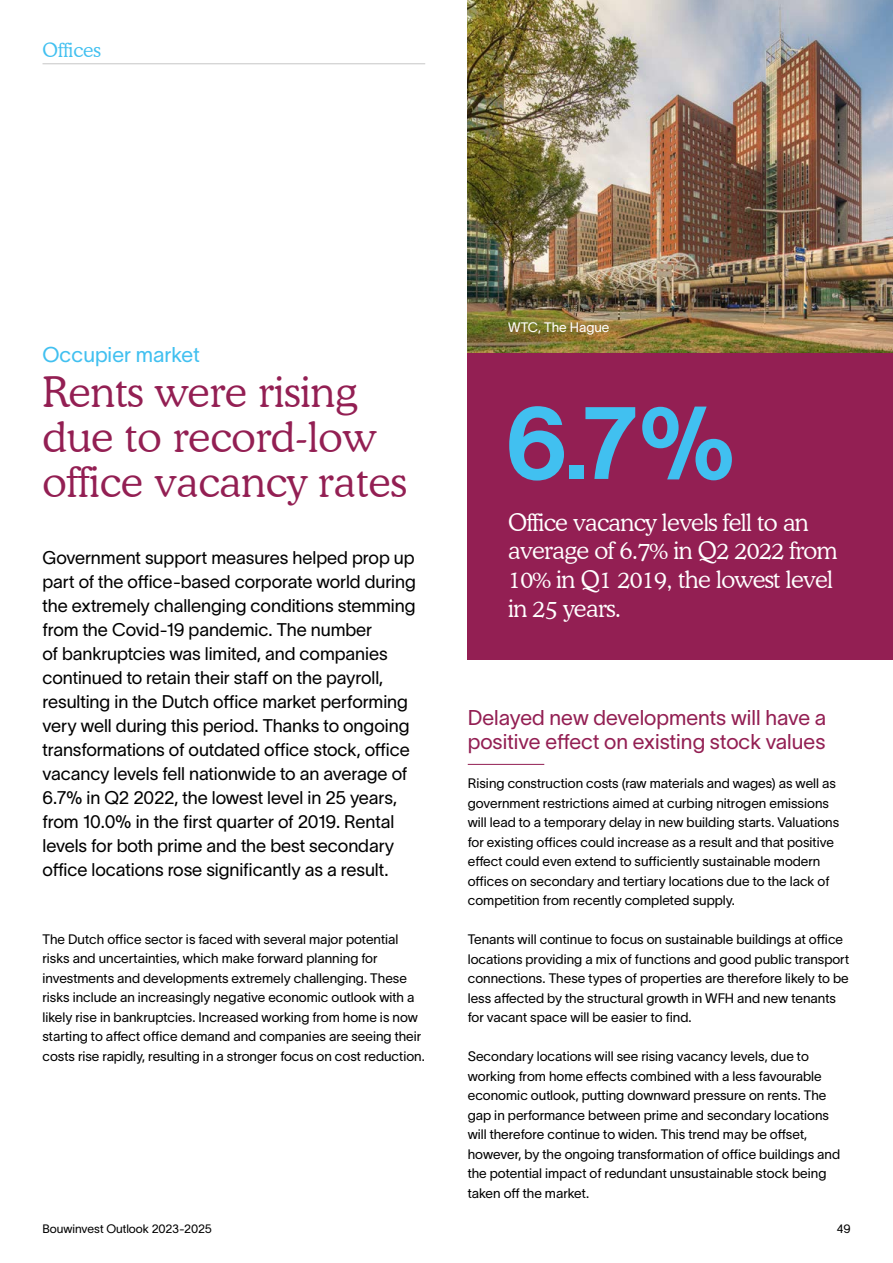
<style>
.page{position:relative;width:893px;height:1263px;background:#fff}
.page>*{position:absolute;margin:0;border:0;box-sizing:border-box;transform-origin:0 0}
.t1{font:100.5px "TWK Lausanne 700";color:#41c0f0}
.t2{font:300 42px/45px "Cooper BT";color:#931f53}
.t3{font:300 24px/28.8px "Cooper BT";letter-spacing:-.025em;color:#fff}
.t4{font:21px/24px "TWK Lausanne 300";color:#931f53}
.t5{font:21px "TWK Lausanne 300";color:#41c0f0}
.t6{font:300 19.5px "Cooper BT";color:#41c0f0}
.t7{font:18px/24px "TWK Lausanne 300";letter-spacing:-.005em;color:#000}
.t8{font:13.5px/19.5px "TWK Lausanne 300";color:#000}
.t9{font:13.5px "TWK Lausanne 300";color:#fff}
.t10{font:12px "TWK Lausanne 300";letter-spacing:-.005em;color:#000}
</style>
<div class="page">
<div style="left:468px;top:353px;width:425px;height:306px;background:#931f53"></div>
<img style="left:468px;top:0;width:425px;height:353px">
<hr style="left:43px;top:63px;width:382px;height:1px;background:#c6c6c6">
<hr style="left:468px;top:764px;width:76px;height:1px;background:#931f53">
<h3 class="t6" style="left:43px;top:39px;width:60px">Offices</h3>
<h3 class="t5" style="left:43px;top:339px;width:159px">Occupier market</h3>
<h2 class="t2" style="left:43px;top:369px;width:366px">Rents were rising due to record-low office vacancy rates</h2>
<p class="t7" style="left:43px;top:544px;width:375px">Government support measures helped prop up part of the office-based corporate world during the extremely challenging conditions stemming from the Covid-19 pandemic. The number<br>of bankruptcies was limited, and companies continued to retain their staff on the payroll, resulting in the Dutch office market performing very well during this period. Thanks to ongoing transformations of outdated office stock, office vacancy levels fell nationwide to an average of 6.7% in Q2 2022, the lowest level in 25 years, from 10.0% in the first quarter of 2019. Rental levels for both prime and the best secondary office locations rose significantly as a result.</p>
<p class="t8" style="left:43px;top:928px;width:384px">The Dutch office sector is faced with several major potential risks and uncertainties, which make forward planning for investments and developments extremely challenging. These risks include an increasingly negative economic outlook with a likely rise in bankruptcies. Increased working from home is now starting to affect office demand and companies are seeing their costs rise rapidly, resulting in a stronger focus on cost reduction.</p>
<p class="t9" style="left:508px;top:318px;width:103px">WTC, The Hague</p>
<h1 class="t1" style="left:505px;top:373px;width:232px">6.7%</h1>
<h3 class="t3" style="left:508px;top:507px;width:331px">Office vacancy levels fell to an average of 6.7% in Q2 2022 from<br>10% in Q1 2019, the lowest level in 25 years.</h3>
<h3 class="t4" style="left:468px;top:704px;width:360px">Delayed new developments will have a positive effect on existing stock values</h3>
<p class="t8" style="left:468px;top:773px;width:373px">Rising construction costs (raw materials and wages) as well as government restrictions aimed at curbing nitrogen emissions will lead to a temporary delay in new building starts. Valuations for existing offices could increase as a result and that positive effect could even extend to sufficiently sustainable modern offices on secondary and tertiary locations due to the lack of competition from recently completed supply.</p>
<p class="t8" style="left:468px;top:929px;width:383px">Tenants will continue to focus on sustainable buildings at office locations providing a mix of functions and good public transport connections. These types of properties are therefore likely to be less affected by the structural growth in WFH and new tenants for vacant space will be easier to find.</p>
<p class="t8" style="left:468px;top:1046px;width:374px">Secondary locations will see rising vacancy levels, due to working from home effects combined with a less favourable economic outlook, putting downward pressure on rents. The gap in performance between prime and secondary locations will therefore continue to widen. This trend may be offset, however, by the ongoing transformation of office buildings and the potential impact of redundant unsustainable stock being taken off the market.</p>
<p class="t10" style="left:43px;top:1220px;width:171px">Bouwinvest Outlook 2023-2025</p>
<p class="t10" style="left:837px;top:1220px;width:15px">49</p>
</div>
